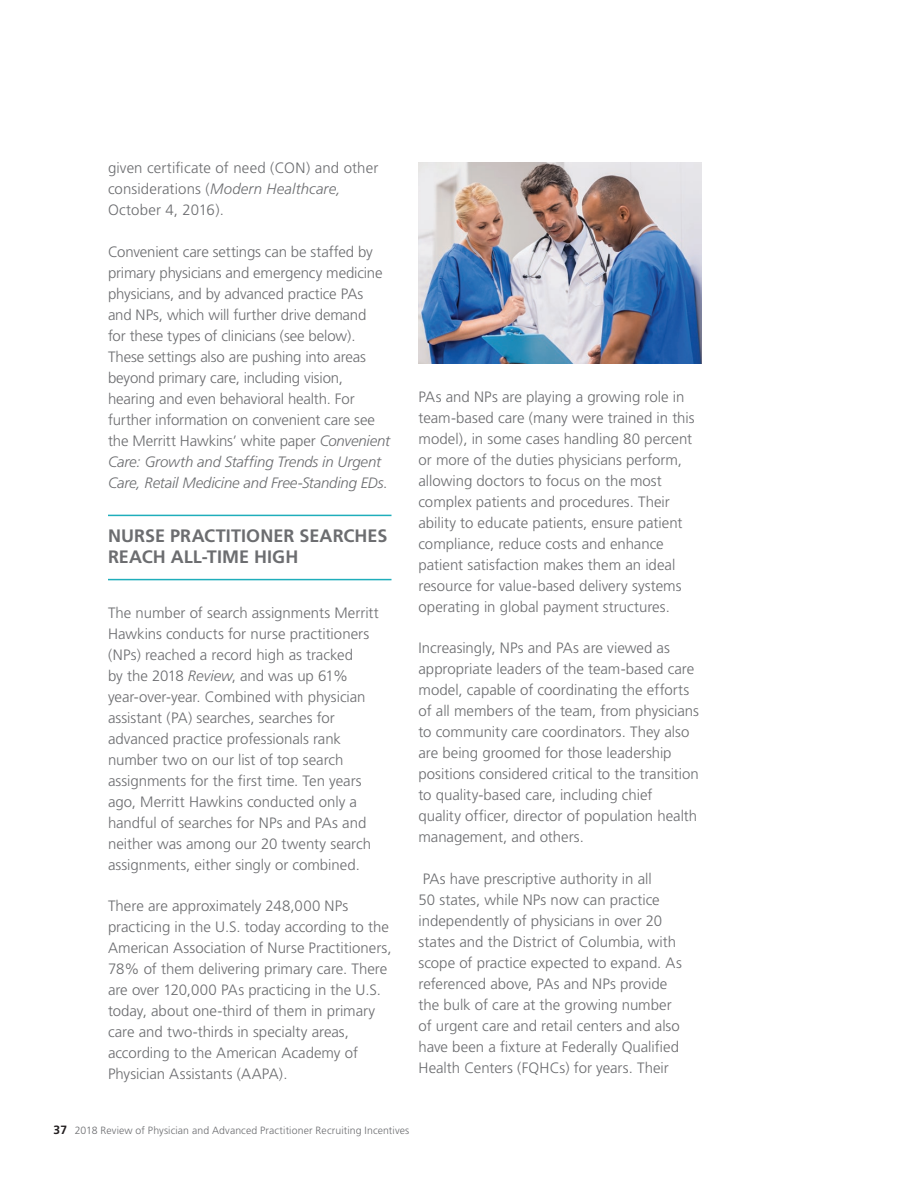
<style>
.page{position:relative;width:918px;height:1188px;background:#fff}
.page>*{position:absolute;margin:0;border:0;box-sizing:border-box;transform-origin:0 0}
.t1{font:700 18px/21px "Frutiger";letter-spacing:.005em;color:#6c6d70}
.t2{font:300 15px/21px "Frutiger";letter-spacing:-.005em;color:#6c6d70}
.t3{font:300 10.5px "Frutiger";letter-spacing:.01em;color:#6c6d70}
.s1{font-style:italic}
.s2{font-weight:700;font-size:12px;color:#231f20}
</style>
<div class="page">
<img style="left:418px;top:162px;width:284px;height:201px">
<hr style="left:108px;top:579px;width:284px;height:1px;background:#1faebb">
<hr style="left:108px;top:515px;width:284px;height:1px;background:#1faebb">
<p class="t2" style="left:108px;top:158px;width:272px">given certificate of need (CON) and other considerations (<span class="s1">Modern Healthcare,<br></span>October 4, 2016).</p>
<p class="t2" style="left:108px;top:241px;width:284px">Convenient care settings can be staffed by primary physicians and emergency medicine physicians, and by advanced practice PAs and NPs, which will further drive demand<br>for these types of clinicians (see below).<br>These settings also are pushing into areas beyond primary care, including vision, hearing and even behavioral health. For further information on convenient care see the Merritt Hawkins’ white paper <span class="s1">Convenient Care: Growth and Staffing Trends in Urgent Care, Retail Medicine and Free-Standing EDs</span>.</p>
<p class="t1" style="left:108px;top:526px;width:281px">NURSE PRACTITIONER SEARCHES<br>REACH ALL-TIME HIGH</p>
<p class="t2" style="left:108px;top:603px;width:272px">The number of search assignments Merritt Hawkins conducts for nurse practitioners (NPs) reached a record high as tracked<br>by the 2018 <span class="s1">Review</span>, and was up 61% year-over-year. Combined with physician assistant (PA) searches, searches for advanced practice professionals rank number two on our list of top search assignments for the first time. Ten years ago, Merritt Hawkins conducted only a handful of searches for NPs and PAs and neither was among our 20 twenty search assignments, either singly or combined.</p>
<p class="t2" style="left:108px;top:896px;width:285px">There are approximately 248,000 NPs practicing in the U.S. today according to the American Association of Nurse Practitioners, 78% of them delivering primary care. There are over 120,000 PAs practicing in the U.S. today, about one-third of them in primary care and two-thirds in specialty areas, according to the American Academy of Physician Assistants (AAPA).</p>
<p class="t2" style="left:418px;top:387px;width:278px">PAs and NPs are playing a growing role in team-based care (many were trained in this model), in some cases handling 80 percent or more of the duties physicians perform, allowing doctors to focus on the most complex patients and procedures. Their ability to educate patients, ensure patient compliance, reduce costs and enhance patient satisfaction makes them an ideal resource for value-based delivery systems operating in global payment structures.</p>
<p class="t2" style="left:418px;top:638px;width:282px">Increasingly, NPs and PAs are viewed as appropriate leaders of the team-based care model, capable of coordinating the efforts of all members of the team, from physicians to community care coordinators. They also are being groomed for those leadership positions considered critical to the transition to quality-based care, including chief<br>quality officer, director of population health management, and others.</p>
<p class="t2" style="left:418px;top:868px;width:265px">PAs have prescriptive authority in all<br>50 states, while NPs now can practice independently of physicians in over 20 states and the District of Columbia, with scope of practice expected to expand. As referenced above, PAs and NPs provide the bulk of care at the growing number of urgent care and retail centers and also have been a fixture at Federally Qualified Health Centers (FQHCs) for years. Their</p>
<p class="t3" style="left:54px;top:1125px;width:357px"><span class="s2">37</span> 2018 Review of Physician and Advanced Practitioner Recruiting Incentives</p>
</div>
